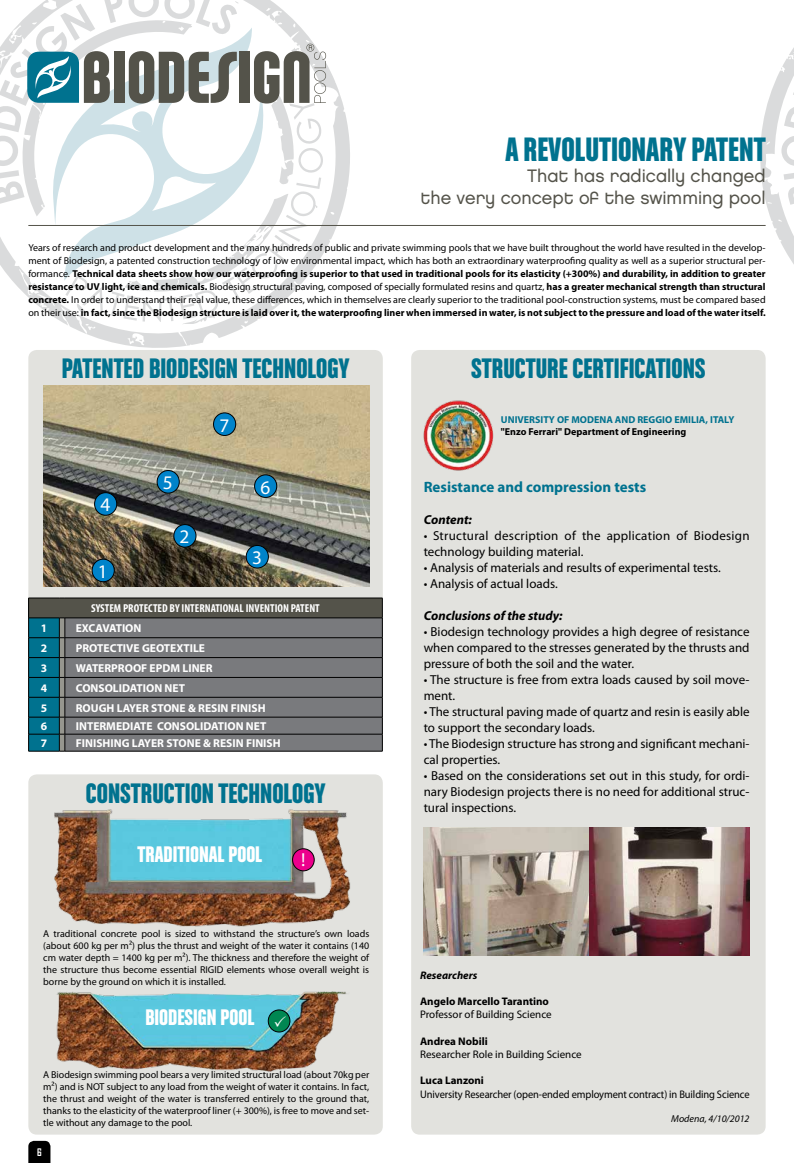
<style>
.page{position:relative;width:794px;height:1163px;background:#fff}
.page>*{position:absolute;margin:0;border:0;box-sizing:border-box;transform-origin:0 0}
.t1{font:36px "Chalet Comprime Hong Kong Sixty";color:#00728f}
.t2{font:30px "Chalet Comprime Hong Kong Sixty";color:#00728f}
.t3{font:24px "Chalet Comprime Hong Kong Sixty";color:#fff}
.t4{font:19.3px "Myriad Pro";color:#fff}
.t5{font:18.8px "Myriad Pro";color:#fff}
.t6{font:18px/21.6px "Chalet London Nineteen Eighty";color:#54534a;text-align:right}
.t7{font:700 15px "Myriad Pro";color:#00728f}
.t8{font:13px/16px "Myriad Pro";color:#000}
.t9{font:13px/16px "Myriad Pro";letter-spacing:.02em;color:#000}
.t10{font:italic 700 13px "Myriad Pro";color:#000}
.t11{font:700 11.5px "Myriad Pro";color:#fff}
.t12{font:700 condensed 11.5px "Myriad Pro";color:#fff}
.t13{font:11px "Myriad Pro";letter-spacing:-.01em;color:#000;scale:.95 1}
.t14{font:11px "Myriad Pro";letter-spacing:-.01em;color:#000}
.t15{font:700 11px "Myriad Pro";color:#000}
.t16{font:italic 700 11px "Myriad Pro";color:#000}
.t17{font:10px/12px "Myriad Pro";color:#000;text-align:justify}
.t18{font:700 10px "Myriad Pro";color:#00728f}
.t19{font:700 10px "Myriad Pro";color:#000}
.t20{font:italic 10px "Myriad Pro";color:#000}
.t21{font:700 10px "Agency FB";color:#fff}
.s1{font-weight:700}
</style>
<div class="page">
<div style="left:28px;top:774px;width:355px;height:360px;background:#e2e2de;border-radius:9px"></div>
<div style="left:28px;top:350px;width:355px;height:401px;background:#e2e2de;border-radius:9px"></div>
<div style="left:411px;top:350px;width:354px;height:784px;background:#e2e2de;border-radius:9px"></div>
<svg style="left:33px;top:55px;width:317px;height:296px"></svg>
<svg style="left:759px;top:47px;width:35px;height:304px"></svg>
<img style="left:43px;top:385px;width:326px;height:201px">
<div style="left:174px;top:524px;width:22px;height:23px;background:#0083ca;border-radius:50%"></div>
<div style="left:174px;top:524px;width:22px;height:23px;border:1px solid #000;border-radius:50%"></div>
<div style="left:92px;top:559px;width:22px;height:22px;background:#0083ca;border-radius:50%"></div>
<div style="left:92px;top:559px;width:23px;height:23px;border:1px solid #000;border-radius:50%"></div>
<div style="left:246px;top:545px;width:22px;height:23px;background:#0083ca;border-radius:50%"></div>
<div style="left:246px;top:545px;width:23px;height:23px;border:1px solid #000;border-radius:50%"></div>
<div style="left:95px;top:492px;width:22px;height:23px;background:#0083ca;border-radius:50%"></div>
<div style="left:94px;top:492px;width:23px;height:23px;border:1px solid #000;border-radius:50%"></div>
<div style="left:157px;top:470px;width:22px;height:23px;background:#0083ca;border-radius:50%"></div>
<div style="left:157px;top:470px;width:22px;height:23px;border:1px solid #000;border-radius:50%"></div>
<div style="left:254px;top:475px;width:23px;height:22px;background:#0083ca;border-radius:50%"></div>
<div style="left:254px;top:474px;width:23px;height:23px;border:1px solid #000;border-radius:50%"></div>
<div style="left:213px;top:413px;width:23px;height:22px;background:#0083ca;border-radius:50%"></div>
<div style="left:213px;top:412px;width:23px;height:23px;border:1px solid #000;border-radius:50%"></div>
<div style="left:29px;top:598px;width:353px;height:19px;background:#54534a"></div>
<div style="left:66px;top:618px;width:316px;height:133px;background:#797a7d"></div>
<hr style="left:65px;top:597px;width:317px;height:1px;background:#000">
<hr style="left:65px;top:617px;width:317px;height:1px;background:#000">
<hr style="left:65px;top:637px;width:317px;height:1px;background:#000">
<hr style="left:65px;top:657px;width:317px;height:1px;background:#000">
<hr style="left:65px;top:677px;width:317px;height:1px;background:#000">
<hr style="left:65px;top:697px;width:317px;height:1px;background:#000">
<hr style="left:65px;top:716px;width:317px;height:1px;background:#000">
<hr style="left:65px;top:733px;width:317px;height:1px;background:#000">
<svg style="left:382px;top:598px;width:1px;height:153px"></svg>
<svg style="left:28px;top:597px;width:38px;height:155px;background:#1b6475"></svg>
<hr style="left:65px;top:751px;width:317px;height:1px;background:#000">
<svg style="left:0;top:0;width:326px;height:326px"></svg>
<hr style="left:28px;top:225px;width:737px;height:1px;background:#54534a">
<img style="left:423px;top:400px;width:71px;height:71px">
<img style="left:424px;top:827px;width:325px;height:128px">
<img style="left:56px;top:991px;width:291px;height:81px">
<img style="left:55px;top:809px;width:296px;height:118px">
<div style="left:268px;top:1009px;width:22px;height:22px;background:#008752;border-radius:50%"></div>
<div style="left:268px;top:1009px;width:22px;height:23px;border:1px solid #000;border-radius:50%"></div>
<div style="left:292px;top:848px;width:22px;height:22px;background:#ec008c;border-radius:50%"></div>
<div style="left:292px;top:848px;width:22px;height:23px;border:1px solid #000;border-radius:50%"></div>
<svg style="left:28px;top:1140px;width:22px;height:22px"></svg>
<h1 class="t1" style="left:505px;top:128px;width:262px">A REVOLUTIONARY PATENT</h1>
<h3 class="t6" style="left:420px;top:165px;width:346px">That has radically changed<br>the very concept of the swimming pool</h3>
<p class="t17" style="left:28px;top:240px;width:739px;line-height:13px">Years of research and product development and the many hundreds of public and private swimming pools that we have built throughout the world have resulted in the develop&shy;ment of Biodesign, a patented construction technology of low environmental impact, which has both an extraordinary waterproofing quality as well as a superior structural per&shy;formance. <span class="s1">Technical data sheets show how our waterproofing is superior to that used in traditional pools for its elasticity (+300%) and durability, in addition to greater resistance to UV light, ice and chemicals.</span> Biodesign structural paving, composed of specially formulated resins and quartz, <span class="s1">has a greater mechanical strength than structural concrete.</span> In order to understand their real value, these differences, which in themselves are clearly superior to the traditional pool-construction systems, must be compared based on their use: <span class="s1">in fact, since the Biodesign structure is laid over it, the waterproofing liner when immersed in water, is not subject to the pressure and load of the water itself.</span></p>
<h2 class="t2" style="left:62px;top:351px;width:289px">PATENTED BIODESIGN TECHNOLOGY</h2>
<h2 class="t2" style="left:471px;top:351px;width:236px">STRUCTURE CERTIFICATIONS</h2>
<h3 class="t4" style="left:219px;top:413px;width:11px">7</h3>
<h3 class="t4" style="left:100px;top:493px;width:11px">4</h3>
<h3 class="t4" style="left:98px;top:559px;width:11px">1</h3>
<h3 class="t4" style="left:163px;top:470px;width:11px">5</h3>
<h3 class="t4" style="left:260px;top:475px;width:11px">6</h3>
<h3 class="t4" style="left:180px;top:525px;width:11px">2</h3>
<h3 class="t4" style="left:252px;top:545px;width:11px">3</h3>
<p class="t12" style="left:91px;top:601px;width:230px">SYSTEM PROTECTED BY INTERNATIONAL INVENTION PATENT</p>
<p class="t11" style="left:41px;top:620px;width:8px">1</p>
<p class="t11" style="left:76px;top:620px;width:67px">EXCAVATION</p>
<p class="t11" style="left:41px;top:640px;width:8px">2</p>
<p class="t11" style="left:76px;top:640px;width:131px">PROTECTIVE GEOTEXTILE</p>
<p class="t11" style="left:41px;top:660px;width:8px">3</p>
<p class="t11" style="left:76px;top:660px;width:138px">WATERPROOF EPDM LINER</p>
<p class="t11" style="left:41px;top:680px;width:8px">4</p>
<p class="t11" style="left:76px;top:680px;width:111px">CONSOLIDATION NET</p>
<p class="t11" style="left:41px;top:700px;width:8px">5</p>
<p class="t11" style="left:76px;top:700px;width:191px">ROUGH LAYER STONE &amp; RESIN FINISH</p>
<p class="t11" style="left:41px;top:718px;width:8px">6</p>
<p class="t11" style="left:76px;top:718px;width:192px">INTERMEDIATE CONSOLIDATION NET</p>
<p class="t11" style="left:41px;top:735px;width:8px">7</p>
<p class="t11" style="left:76px;top:735px;width:206px">FINISHING LAYER STONE &amp; RESIN FINISH</p>
<h2 class="t2" style="left:86px;top:775px;width:241px">CONSTRUCTION TECHNOLOGY</h2>
<h3 class="t3" style="left:137px;top:839px;width:126px">TRADITIONAL POOL</h3>
<h3 class="t5" style="left:301px;top:848px;width:6px">!</h3>
<p class="t17" style="left:43px;top:927px;width:327px">A traditional concrete pool is sized to withstand the structure’s own loads (about 600 kg per m²) plus the thrust and weight of the water it contains (140 cm water depth = 1400 kg per m²). The thickness and therefore the weight of the structure thus become essential RIGID elements whose overall weight is borne by the ground on which it is installed.</p>
<h3 class="t3" style="left:145px;top:1003px;width:110px">BIODESIGN POOL</h3>
<p class="t17" style="left:43px;top:1068px;width:327px">A Biodesign swimming pool bears a very limited structural load (about 70kg per m²) and is NOT subject to any load from the weight of water it contains. In fact, the thrust and weight of the water is transferred entirely to the ground that, thanks to the elasticity of the waterproof liner (+ 300%), is free to move and set&shy;tle without any damage to the pool.</p>
<p class="t21" style="left:37px;top:1145px;width:6px">6</p>
<p class="t18" style="left:501px;top:413px;width:235px">UNIVERSITY OF MODENA AND REGGIO EMILIA, ITALY</p>
<p class="t19" style="left:501px;top:425px;width:187px">"Enzo Ferrari" Department of Engineering</p>
<h3 class="t7" style="left:424px;top:477px;width:224px">Resistance and compression tests</h3>
<h3 class="t10" style="left:424px;top:510px;width:50px">Content:</h3>
<h3 class="t9" style="left:424px;top:527px;width:327px">• Structural description of the application of Biodesign technology building material.</h3>
<h3 class="t8" style="left:424px;top:559px;width:299px">• Analysis of materials and results of experimental tests.</h3>
<h3 class="t8" style="left:424px;top:575px;width:136px">• Analysis of actual loads.</h3>
<h3 class="t10" style="left:424px;top:607px;width:140px">Conclusions of the study:</h3>
<h3 class="t8" style="left:424px;top:623px;width:327px;text-align:justify">• Biodesign technology provides a high degree of resistance when compared to the stresses generated by the thrusts and pressure of both the soil and the water.</h3>
<h3 class="t8" style="left:424px;top:671px;width:327px">• The structure is free from extra loads caused by soil move&shy;ment.</h3>
<h3 class="t8" style="left:424px;top:703px;width:327px">• The structural paving made of quartz and resin is easily able to support the secondary loads.</h3>
<h3 class="t8" style="left:424px;top:735px;width:327px">• The Biodesign structure has strong and significant mechani&shy;cal properties.</h3>
<h3 class="t8" style="left:424px;top:767px;width:327px;text-align:justify">• Based on the considerations set out in this study, for ordi&shy;nary Biodesign projects there is no need for additional struc&shy;tural inspections.</h3>
<p class="t16" style="left:420px;top:967px;width:59px">Researchers</p>
<p class="t15" style="left:420px;top:994px;width:130px">Angelo Marcello Tarantino</p>
<p class="t14" style="left:420px;top:1007px;width:133px">Professor of Building Science</p>
<p class="t15" style="left:420px;top:1033px;width:69px">Andrea Nobili</p>
<p class="t14" style="left:420px;top:1047px;width:163px">Researcher Role in Building Science</p>
<p class="t15" style="left:420px;top:1073px;width:65px">Luca Lanzoni</p>
<p class="t13" style="left:420px;top:1086px;width:348px">University Researcher (open-ended employment contract) in Building Science</p>
<p class="t20" style="left:671px;top:1111px;width:80px">Modena, 4/10/2012</p>
</div>
